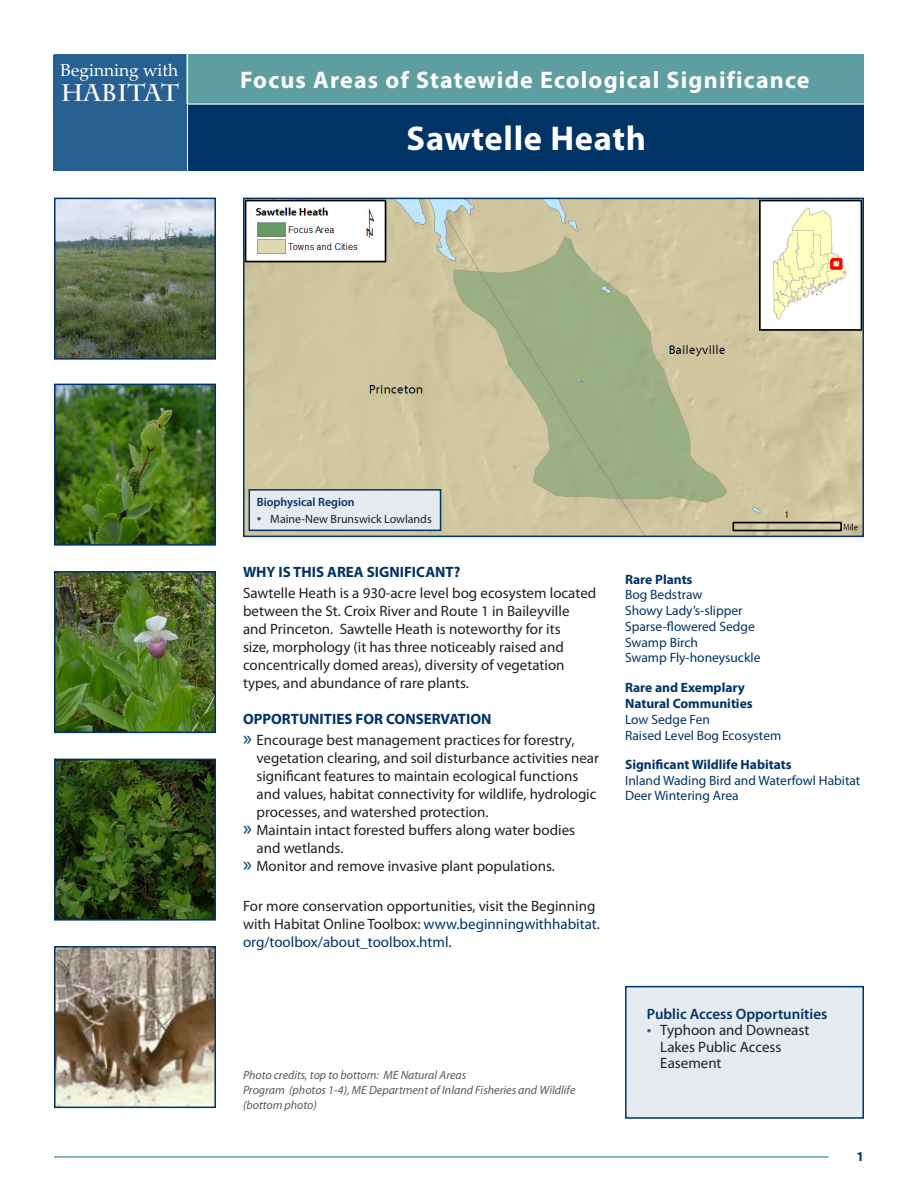
<style>
.page{position:relative;width:918px;height:1188px;background:#fff}
.page>*{position:absolute;margin:0;border:0;box-sizing:border-box;transform-origin:0 0}
.t1{font:700 34.5px "Myriad Pro";letter-spacing:.02em;color:#fff}
.t2{font:700 24px "Myriad Pro";letter-spacing:.05em;color:#fff}
.numbered_list{font:700 23.85px "Charlemagne Std";color:#fff}
.numbered_list-2{font:17.1px "Palatino Linotype";color:#fff}
.Page_1_-_Paragraph{font:15px/18px "Myriad Pro";color:#231f20}
.Bulllets{font:15px/18px "Myriad Pro";color:#231f20}
.Heading_1{font:700 15px "Myriad Pro";color:#036}
.Box_-_bullets{font:15px/16.5px "Myriad Pro";color:#231f20}
.Box_-_Heading{font:600 15px "Myriad Pro";color:#036}
.Species_lists{font:13.5px "Myriad Pro";color:#036}
.Species_list_-_headi{font:700 13.5px "Myriad Pro";color:#036}
.Page_number{font:700 13.5px "Myriad Pro";color:#036}
.Caption-_Left_Justif{font:italic 12px/15px "Myriad Pro";color:#57585a}
.Box_-_bullets-2{font:12px "Myriad Pro";color:#231f20}
.Box_-_Heading-2{font:600 12px "Myriad Pro";color:#036}
.s1{font-size:16.5px;color:#286091}
.s2{font-size:21px;color:#036}
.s3{color:#036}
</style>
<div class="page">
<hr style="left:54px;top:1156px;width:775px;height:2px;background:#5f9ea0">
<div style="left:54px;top:54px;width:810px;height:51px;background:#5f9ea0"></div>
<div style="left:54px;top:104px;width:810px;height:67px;background:#036"></div>
<img style="left:57px;top:574px;width:156px;height:156px">
<div style="left:54px;top:571px;width:162px;height:162px;border:2px solid #036"></div>
<img style="left:57px;top:201px;width:156px;height:156px">
<div style="left:54px;top:198px;width:162px;height:162px;border:2px solid #036"></div>
<img style="left:57px;top:762px;width:156px;height:156px">
<div style="left:54px;top:759px;width:162px;height:162px;border:2px solid #036"></div>
<img style="left:57px;top:387px;width:156px;height:156px">
<div style="left:54px;top:384px;width:162px;height:162px;border:2px solid #036"></div>
<img style="left:57px;top:949px;width:156px;height:156px">
<div style="left:54px;top:946px;width:162px;height:162px;border:2px solid #036"></div>
<hr style="left:187px;top:54px;width:1px;height:119px;background:#fff">
<hr style="left:187px;top:104px;width:682px;height:1px;background:#fff">
<div style="left:626px;top:987px;width:237px;height:131px;background:#e6ebf0"></div>
<div style="left:625px;top:986px;width:239px;height:133px;border:2px solid #036"></div>
<img style="left:246px;top:201px;width:615px;height:333px">
<div style="left:243px;top:198px;width:621px;height:339px;border:2px solid #036"></div>
<div style="left:53px;top:55px;width:133px;height:116px;background:#286091"></div>
<div style="left:249px;top:490px;width:192px;height:40px;background:#e6ebf0"></div>
<div style="left:249px;top:489px;width:192px;height:42px;border:2px solid #036"></div>
<p class="numbered_list-2" style="left:60px;top:58px;width:119px">Beginning with</p>
<p class="numbered_list" style="left:60px;top:79px;width:120px">Habitat</p>
<p class="t2" style="left:240px;top:64px;width:571px">Focus Areas of Statewide Ecological Significance</p>
<p class="t1" style="left:406px;top:116px;width:241px">Sawtelle Heath</p>
<p class="Box_-_Heading-2" style="left:257px;top:495px;width:100px">Biophysical Region</p>
<p class="Box_-_bullets-2" style="left:257px;top:511px;width:177px"><span class="s1">•</span> Maine-New Brunswick Lowlands</p>
<p class="Heading_1" style="left:243px;top:562px;width:219px">WHY IS THIS AREA SIGNIFICANT?</p>
<p class="Page_1_-_Paragraph" style="left:243px;top:584px;width:355px">Sawtelle Heath is a 930-acre level bog ecosystem located between the St. Croix River and Route 1 in Baileyville and Princeton. Sawtelle Heath is noteworthy for its<br>size, morphology (it has three noticeably raised and concentrically domed areas), diversity of vegetation types, and abundance of rare plants.</p>
<p class="Heading_1" style="left:243px;top:709px;width:250px">OPPORTUNITIES FOR CONSERVATION</p>
<p class="Bulllets" style="left:256px;top:731px;width:344px;text-indent:-14px"><span class="s2">»</span> Encourage best management practices for forestry, vegetation clearing, and soil disturbance activities near significant features to maintain ecological functions and values, habitat connectivity for wildlife, hydrologic processes, and watershed protection.</p>
<p class="Bulllets" style="left:256px;top:821px;width:320px;text-indent:-14px"><span class="s2">»</span> Maintain intact forested buffers along water bodies and wetlands.</p>
<p class="Bulllets" style="left:243px;top:857px;width:313px"><span class="s2">»</span> Monitor and remove invasive plant populations.</p>
<p class="Page_1_-_Paragraph" style="left:243px;top:897px;width:358px">For more conservation opportunities, visit the Beginning with Habitat Online Toolbox: <span class="s3">www.beginningwithhabitat. org/toolbox/about_toolbox.html</span>.</p>
<p class="Caption-_Left_Justif" style="left:243px;top:1067px;width:334px">Photo credits, top to bottom: ME Natural Areas<br>Program (photos 1-4), ME Department of Inland Fisheries and Wildlife (bottom photo)</p>
<p class="Species_list_-_headi" style="left:625px;top:570px;width:69px">Rare Plants</p>
<p class="Species_lists" style="left:625px;top:586px;width:79px">Bog Bedstraw</p>
<p class="Species_lists" style="left:625px;top:602px;width:119px">Showy Lady’s-slipper</p>
<p class="Species_lists" style="left:625px;top:618px;width:131px">Sparse-flowered Sedge</p>
<p class="Species_lists" style="left:625px;top:634px;width:75px">Swamp Birch</p>
<p class="Species_lists" style="left:625px;top:649px;width:137px">Swamp Fly-honeysuckle</p>
<p class="Species_list_-_headi" style="left:625px;top:678px;width:121px">Rare and Exemplary</p>
<p class="Species_list_-_headi" style="left:625px;top:695px;width:129px">Natural Communities</p>
<p class="Species_lists" style="left:625px;top:711px;width:86px">Low Sedge Fen</p>
<p class="Species_lists" style="left:625px;top:727px;width:158px">Raised Level Bog Ecosystem</p>
<p class="Species_list_-_headi" style="left:625px;top:755px;width:168px">Significant Wildlife Habitats</p>
<p class="Species_lists" style="left:625px;top:772px;width:237px">Inland Wading Bird and Waterfowl Habitat</p>
<p class="Species_lists" style="left:625px;top:787px;width:115px">Deer Wintering Area</p>
<p class="Box_-_Heading" style="left:647px;top:1004px;width:182px">Public Access Opportunities</p>
<p class="Box_-_bullets" style="left:660px;top:1022px;width:151px;text-indent:-14px"><span class="s1">•</span> Typhoon and Downeast<br>Lakes Public Access<br>Easement</p>
<p class="Page_number" style="left:857px;top:1148px;width:9px">1</p>
</div>
